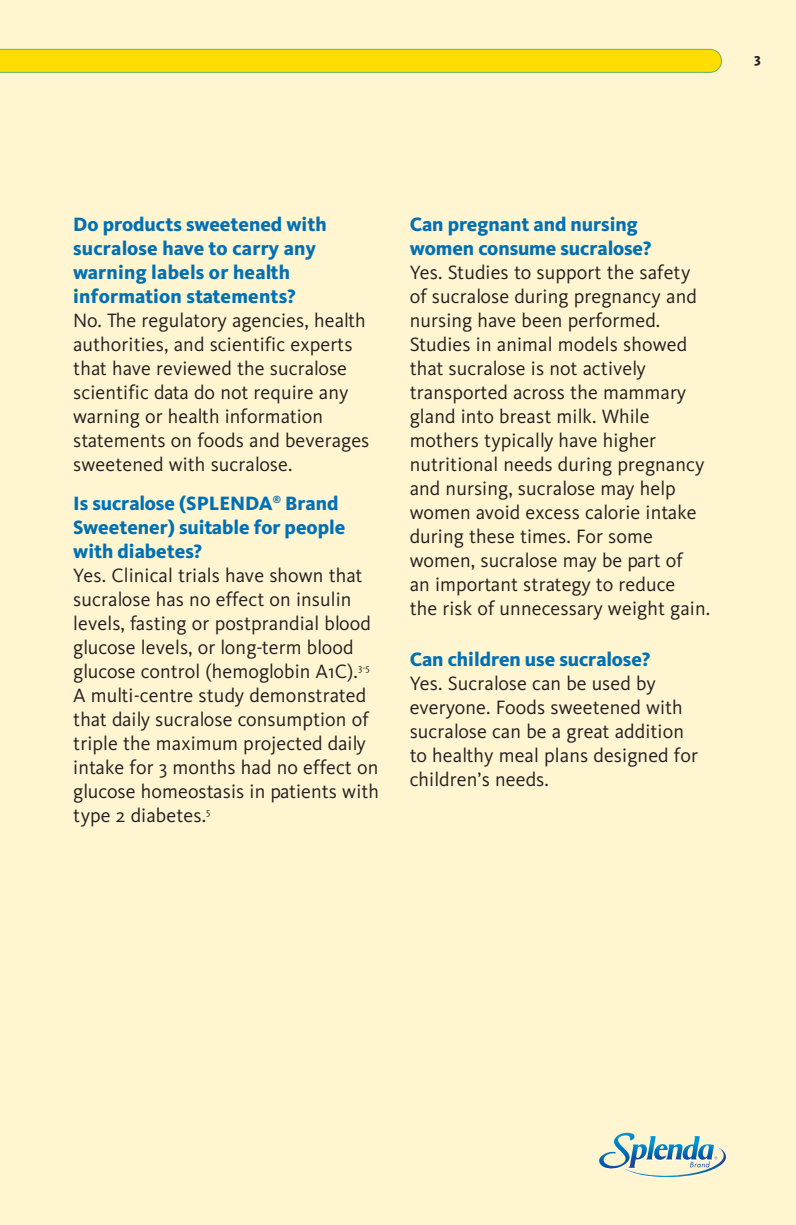
<style>
.page{position:relative;width:796px;height:1225px;background:#fff}
.page>*{position:absolute;margin:0;border:0;box-sizing:border-box;transform-origin:0 0}
.t1{font:20px/24px "Kievit";letter-spacing:.005em;color:#231f20}
.t2{font:800 20px/24px "Kievit";color:#0070b5}
.t3{font:800 14px "Kievit";color:#231f20}
</style>
<div class="page">
<div style="left:0;top:0;width:795px;height:1225px;background:#fff5d1"></div>
<p class="t3" style="left:753px;top:54px;width:8px">3</p>
<p class="t2" style="left:73px;top:214px;width:255px">Do products sweetened with sucralose have to carry any warning labels or health information statements?</p>
<p class="t1" style="left:73px;top:311px;width:297px">No. The regulatory agencies, health authorities, and scientific experts that have reviewed the sucralose scientific data do not require any warning or health information statements on foods and beverages sweetened with sucralose.</p>
<p class="t2" style="left:73px;top:493px;width:273px">Is sucralose (SPLENDA<sup>®</sup> Brand<br>Sweetener) suitable for people with diabetes?</p>
<p class="t1" style="left:73px;top:566px;width:307px">Yes. Clinical trials have shown that sucralose has no effect on insulin levels, fasting or postprandial blood glucose levels, or long-term blood glucose control (hemoglobin A1C).<sup>3-5<br></sup>A multi-centre study demonstrated that daily sucralose consumption of triple the maximum projected daily intake for 3 months had no effect on glucose homeostasis in patients with type 2 diabetes.<sup>5</sup></p>
<p class="t2" style="left:409px;top:214px;width:243px">Can pregnant and nursing women consume sucralose?</p>
<p class="t1" style="left:409px;top:263px;width:302px">Yes. Studies to support the safety of sucralose during pregnancy and nursing have been performed.<br>Studies in animal models showed that sucralose is not actively transported across the mammary gland into breast milk. While mothers typically have higher nutritional needs during pregnancy and nursing, sucralose may help women avoid excess calorie intake during these times. For some women, sucralose may be part of<br>an important strategy to reduce<br>the risk of unnecessary weight gain.</p>
<p class="t2" style="left:409px;top:649px;width:242px">Can children use sucralose?</p>
<p class="t1" style="left:409px;top:674px;width:289px">Yes. Sucralose can be used by everyone. Foods sweetened with sucralose can be a great addition to healthy meal plans designed for children’s needs.</p>
</div>
